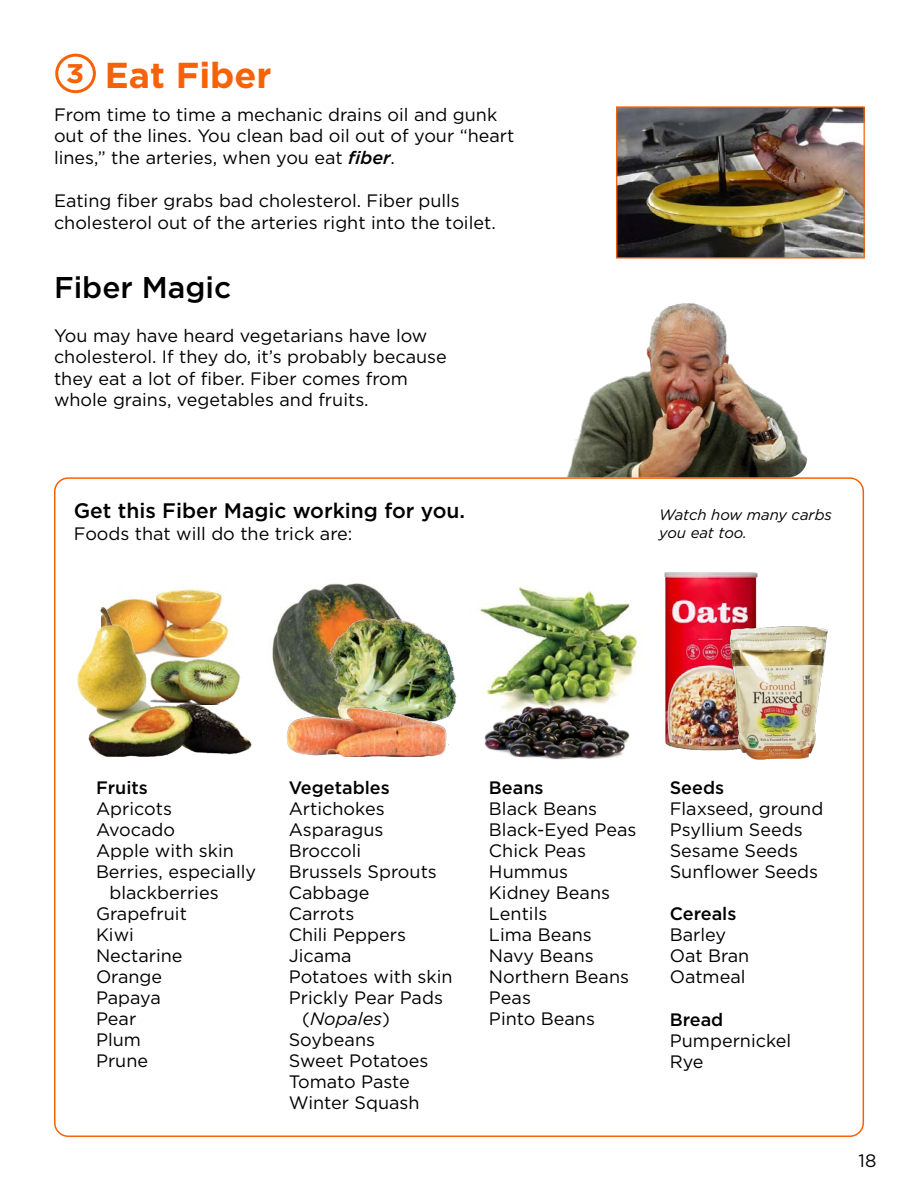
<style>
.page{position:relative;width:918px;height:1188px;background:#fff}
.page>*{position:absolute;margin:0;border:0;box-sizing:border-box;transform-origin:0 0}
.t1{font:700 36px "Gotham";color:#f76208}
.t2{font:500 30px "Gotham";color:#000}
.t3{font:700 27px "Gotham";color:#f76208;scale:1.11 1}
.t4{font:500 21px "Gotham";color:#000}
.t5{font:18px/21.6px "Gotham";color:#000}
.t6{font:500 18px "Gotham";color:#000}
.t7{font:italic 15px "Gotham";color:#000}
.s1{font-weight:500;font-style:italic}
.s2{font-style:italic}
.s3{font-weight:500}
</style>
<div class="page">
<img style="left:480px;top:586px;width:159px;height:91px">
<img style="left:272px;top:583px;width:129px;height:117px">
<img style="left:158px;top:589px;width:75px;height:67px">
<img style="left:77px;top:594px;width:85px;height:107px">
<img style="left:87px;top:700px;width:165px;height:57px">
<img style="left:145px;top:656px;width:96px;height:49px">
<img style="left:484px;top:677px;width:146px;height:83px">
<img style="left:295px;top:618px;width:162px;height:97px">
<img style="left:286px;top:700px;width:164px;height:57px">
<img style="left:566px;top:303px;width:241px;height:174px">
<img style="left:618px;top:108px;width:245px;height:149px">
<div style="left:616px;top:106px;width:249px;height:153px;border:1px solid #f76208"></div>
<div style="left:55px;top:54px;width:41px;height:39px;border:3px solid #f76208;border-radius:50%"></div>
<img style="left:664px;top:572px;width:94px;height:179px">
<img style="left:725px;top:621px;width:103px;height:139px">
<p class="t3" style="left:66px;top:56px;width:18px">3</p>
<p class="t1" style="left:105px;top:52px;width:168px">Eat Fiber</p>
<p class="t5" style="left:54px;top:103px;width:462px">From time to time a mechanic drains oil and gunk out of the lines. You clean bad oil out of your “heart lines,” the arteries, when you eat <span class="s1">fiber</span>.</p>
<p class="t5" style="left:54px;top:190px;width:443px">Eating fiber grabs bad cholesterol. Fiber pulls cholesterol out of the arteries right into the toilet.</p>
<p class="t2" style="left:54px;top:268px;width:179px">Fiber Magic</p>
<p class="t5" style="left:54px;top:324px;width:394px">You may have heard vegetarians have low cholesterol. If they do, it’s probably because</p>
<p class="t5" style="left:54px;top:367px;width:356px">they eat a lot of fiber. Fiber comes from</p>
<p class="t5" style="left:54px;top:389px;width:316px">whole grains, vegetables and fruits.</p>
<p class="t4" style="left:74px;top:497px;width:393px">Get this Fiber Magic working for you.</p>
<p class="t5" style="left:74px;top:522px;width:280px">Foods that will do the trick are:</p>
<p class="t7" style="left:659px;top:505px;width:174px">Watch how many carbs</p>
<p class="t7" style="left:659px;top:523px;width:89px">you eat too.</p>
<p class="t6" style="left:96px;top:776px;width:53px">Fruits</p>
<p class="t5" style="left:96px;top:798px;width:78px">Apricots</p>
<p class="t5" style="left:96px;top:819px;width:81px">Avocado</p>
<p class="t5" style="left:96px;top:840px;width:139px">Apple with skin</p>
<p class="t5" style="left:110px;top:861px;width:148px;line-height:21px;text-indent:-14px">Berries, especially blackberries</p>
<p class="t5" style="left:96px;top:903px;width:92px">Grapefruit</p>
<p class="t5" style="left:96px;top:924px;width:39px">Kiwi</p>
<p class="t5" style="left:96px;top:945px;width:88px">Nectarine</p>
<p class="t5" style="left:96px;top:966px;width:68px">Orange</p>
<p class="t5" style="left:96px;top:987px;width:66px">Papaya</p>
<p class="t5" style="left:96px;top:1008px;width:42px">Pear</p>
<p class="t5" style="left:96px;top:1029px;width:46px">Plum</p>
<p class="t5" style="left:96px;top:1050px;width:54px">Prune</p>
<p class="t6" style="left:289px;top:776px;width:103px">Vegetables</p>
<p class="t5" style="left:289px;top:798px;width:97px">Artichokes</p>
<p class="t5" style="left:289px;top:819px;width:96px">Asparagus</p>
<p class="t5" style="left:289px;top:840px;width:74px">Broccoli</p>
<p class="t5" style="left:289px;top:861px;width:150px">Brussels Sprouts</p>
<p class="t5" style="left:289px;top:882px;width:82px">Cabbage</p>
<p class="t5" style="left:289px;top:903px;width:67px">Carrots</p>
<p class="t5" style="left:289px;top:924px;width:119px">Chili Peppers</p>
<p class="t5" style="left:289px;top:945px;width:64px">Jicama</p>
<p class="t5" style="left:289px;top:966px;width:165px">Potatoes with skin</p>
<p class="t5" style="left:302px;top:987px;width:142px;line-height:20.9px;text-indent:-14px">Prickly Pear Pads (<span class="s2">Nopales</span>)</p>
<p class="t5" style="left:289px;top:1029px;width:141px;line-height:21px">Soybeans<br>Sweet Potatoes</p>
<p class="t5" style="left:289px;top:1071px;width:123px">Tomato Paste</p>
<p class="t5" style="left:289px;top:1092px;width:132px">Winter Squash</p>
<p class="t5" style="left:489px;top:777px;width:110px;line-height:21px"><span class="s3">Beans<br></span>Black Beans</p>
<p class="t5" style="left:489px;top:819px;width:149px">Black-Eyed Peas</p>
<p class="t5" style="left:489px;top:840px;width:99px">Chick Peas</p>
<p class="t5" style="left:489px;top:861px;width:81px">Hummus</p>
<p class="t5" style="left:489px;top:882px;width:123px">Kidney Beans</p>
<p class="t5" style="left:489px;top:903px;width:60px">Lentils</p>
<p class="t5" style="left:489px;top:924px;width:104px">Lima Beans</p>
<p class="t5" style="left:489px;top:945px;width:106px">Navy Beans</p>
<p class="t5" style="left:489px;top:966px;width:142px">Northern Beans</p>
<p class="t5" style="left:489px;top:987px;width:43px">Peas</p>
<p class="t5" style="left:489px;top:1008px;width:108px">Pinto Beans</p>
<p class="t6" style="left:670px;top:776px;width:56px">Seeds</p>
<p class="t5" style="left:670px;top:798px;width:155px">Flaxseed, ground</p>
<p class="t5" style="left:670px;top:819px;width:134px">Psyllium Seeds</p>
<p class="t5" style="left:670px;top:840px;width:130px">Sesame Seeds</p>
<p class="t5" style="left:670px;top:861px;width:150px">Sunflower Seeds</p>
<p class="t6" style="left:670px;top:902px;width:68px">Cereals</p>
<p class="t5" style="left:670px;top:924px;width:58px">Barley</p>
<p class="t5" style="left:670px;top:945px;width:81px">Oat Bran</p>
<p class="t5" style="left:670px;top:966px;width:77px">Oatmeal</p>
<p class="t6" style="left:670px;top:1008px;width:55px">Bread</p>
<p class="t5" style="left:670px;top:1029px;width:123px">Pumpernickel</p>
<p class="t5" style="left:670px;top:1051px;width:35px">Rye</p>
<p class="t5" style="left:859px;top:1149px;width:19px">18</p>
</div>
